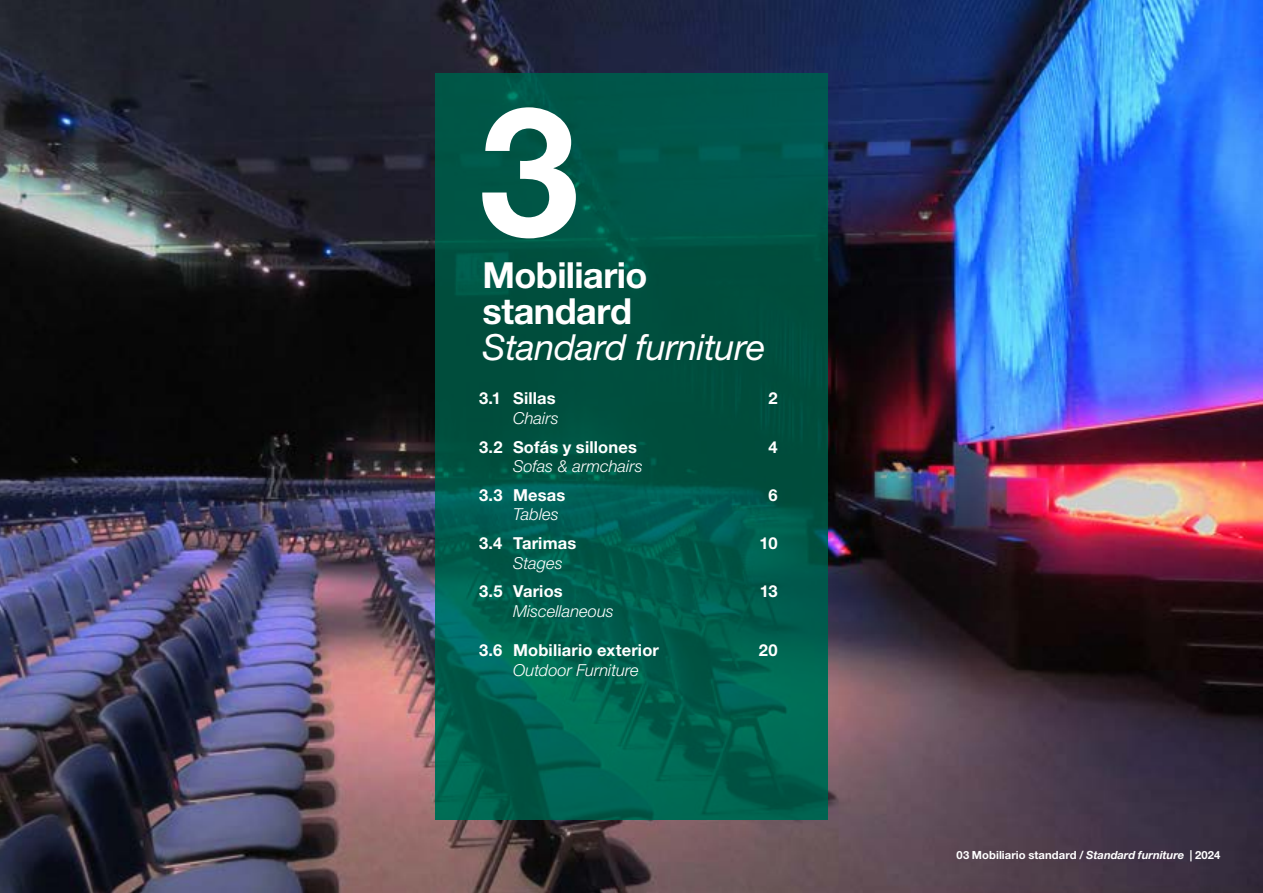
<style>
.page{position:relative;width:1263px;height:893px;background:#fff}
.page>*{position:absolute;margin:0;border:0;box-sizing:border-box;transform-origin:0 0}
.t1{font:700 180px "Helvetica Neue LT Std";color:#fff}
.t2{font:700 36px/36px "Helvetica Neue LT Std";letter-spacing:-.015em;color:#fff}
.t3{font:italic 36px "Helvetica Neue LT Std";letter-spacing:-.015em;color:#fff}
.t4{font:700 16.5px "Helvetica Neue LT Std";letter-spacing:.01em;color:#fff}
.t5{font:italic 300 16.5px "Helvetica Neue LT Std";letter-spacing:.005em;color:#fff}
.t6{font:700 11.25px "Helvetica Neue LT Std";letter-spacing:.005em;color:#fff}
.s1{font-style:italic}
</style>
<div class="page">
<img style="left:0;top:0;width:1263px;height:893px">
<svg style="left:435px;top:73px;width:393px;height:747px;fill:#005647"></svg>
<h1 class="t1" style="left:479px;top:60px;width:102px">3</h1>
<h2 class="t2" style="left:483px;top:256px;width:166px">Mobiliario standard</h2>
<h2 class="t3" style="left:483px;top:325px;width:284px">Standard furniture</h2>
<p class="t4" style="left:479px;top:388px;width:78px">3.1 Sillas</p>
<p class="t4" style="left:768px;top:388px;width:11px">2</p>
<p class="t5" style="left:513px;top:409px;width:47px">Chairs</p>
<p class="t4" style="left:479px;top:436px;width:159px">3.2 Sofás y sillones</p>
<p class="t4" style="left:768px;top:436px;width:11px">4</p>
<p class="t5" style="left:513px;top:457px;width:131px">Sofas &amp; armchairs</p>
<p class="t4" style="left:479px;top:485px;width:88px">3.3 Mesas</p>
<p class="t4" style="left:768px;top:485px;width:11px">6</p>
<p class="t5" style="left:513px;top:505px;width:47px">Tables</p>
<p class="t4" style="left:479px;top:533px;width:99px">3.4 Tarimas</p>
<p class="t4" style="left:760px;top:533px;width:19px">10</p>
<p class="t5" style="left:513px;top:553px;width:51px">Stages</p>
<p class="t4" style="left:479px;top:581px;width:85px">3.5 Varios</p>
<p class="t4" style="left:760px;top:581px;width:19px">13</p>
<p class="t5" style="left:513px;top:601px;width:102px">Miscellaneous</p>
<p class="t4" style="left:479px;top:640px;width:181px">3.6 Mobiliario exterior</p>
<p class="t4" style="left:759px;top:640px;width:20px">20</p>
<p class="t5" style="left:513px;top:660px;width:127px">Outdoor Furniture</p>
<p class="t6" style="left:956px;top:847px;width:265px">03 Mobiliario standard / <span class="s1">Standard furniture</span> | 2024</p>
</div>
